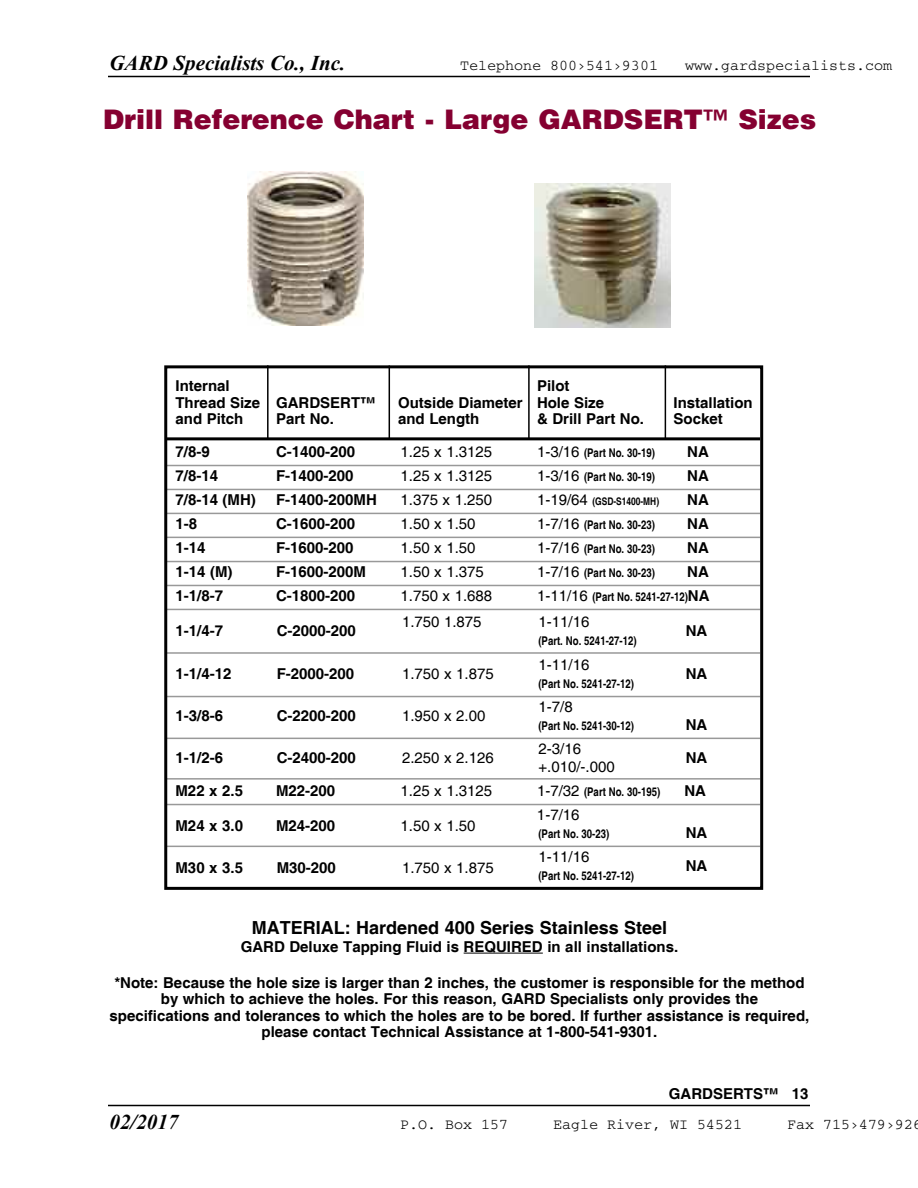
<style>
.page{position:relative;width:918px;height:1188px;background:#fff}
.page>*{position:absolute;margin:0;border:0;box-sizing:border-box;transform-origin:0 0}
.t1{font:900 27px "Helvetica LT";color:#850031}
.t2{font:italic 700 21px "Times New Roman";color:#000}
.t3{font:700 18px "Helvetica";color:#000}
.t4{font:700 15px/16.5px "Helvetica";color:#000;text-align:center}
.t5{font:15px/18px "Helvetica";color:#000}
.t6{font:15px "Courier";color:#000}
.t7{font:700 12px "Helvetica";color:#000;scale:.8 1}
.t8{font:700 10.5px "Helvetica";color:#000;scale:.8 1}
.s1{font-weight:400;font-size:15px}
.s2{font-size:15px}
</style>
<div class="page">
<hr style="left:108px;top:76px;width:702px;height:1px;background:#000">
<hr style="left:108px;top:1105px;width:702px;height:1px;background:#000">
<hr style="left:165px;top:437px;width:595px;height:3px;background:#000">
<hr style="left:267px;top:365px;width:2px;height:75px;background:#000">
<hr style="left:389px;top:365px;width:1px;height:75px;background:#000">
<hr style="left:528px;top:365px;width:2px;height:75px;background:#000">
<hr style="left:665px;top:365px;width:1px;height:75px;background:#000">
<img style="left:248px;top:172px;width:115px;height:153px">
<hr style="left:464px;top:953px;width:79px;height:1px;background:#000">
<hr style="left:165px;top:465px;width:595px;height:1px;background:#999">
<hr style="left:165px;top:489px;width:595px;height:1px;background:#999">
<hr style="left:165px;top:513px;width:595px;height:1px;background:#999">
<hr style="left:165px;top:537px;width:595px;height:1px;background:#999">
<hr style="left:165px;top:561px;width:595px;height:1px;background:#999">
<hr style="left:165px;top:585px;width:595px;height:1px;background:#999">
<hr style="left:165px;top:609px;width:595px;height:1px;background:#999">
<hr style="left:165px;top:652px;width:595px;height:2px;background:#999">
<hr style="left:165px;top:696px;width:595px;height:1px;background:#999">
<hr style="left:165px;top:738px;width:595px;height:1px;background:#999">
<hr style="left:165px;top:778px;width:595px;height:2px;background:#999">
<hr style="left:165px;top:804px;width:595px;height:1px;background:#999">
<hr style="left:165px;top:846px;width:595px;height:1px;background:#999">
<div style="left:164px;top:365px;width:599px;height:525px;border:3px solid #000"></div>
<img style="left:535px;top:184px;width:135px;height:143px">
<h2 class="t2" style="left:110px;top:51px;width:237px">GARD Specialists Co., Inc.</h2>
<p class="t6" style="left:460px;top:61px;width:200px">Telephone 800›541›9301</p>
<p class="t6" style="left:685px;top:61px;width:209px">www.gardspecialists.com</p>
<h1 class="t1" style="left:103px;top:102px;width:715px">Drill Reference Chart - Large GARDSERT™ Sizes</h1>
<p class="t4" style="left:176px;top:378px;width:56px">Internal</p>
<p class="t4" style="left:537px;top:378px;width:34px">Pilot</p>
<p class="t4" style="left:176px;top:394px;width:201px">Thread Size GARDSERT™</p>
<p class="t4" style="left:398px;top:394px;width:208px">Outside Diameter Hole Size</p>
<p class="t4" style="left:674px;top:394px;width:81px">Installation</p>
<p class="t4" style="left:176px;top:411px;width:69px">and Pitch</p>
<p class="t4" style="left:276px;top:411px;width:59px">Part No.</p>
<p class="t4" style="left:398px;top:411px;width:83px">and Length</p>
<p class="t4" style="left:537px;top:411px;width:109px">&amp; Drill Part No.</p>
<p class="t4" style="left:674px;top:411px;width:51px">Socket</p>
<p class="t4" style="left:176px;top:444px;width:36px">7/8-9</p>
<p class="t4" style="left:276px;top:444px;width:81px">C-1400-200</p>
<p class="t5" style="left:401px;top:443px;width:93px">1.25 x 1.3125</p>
<p class="t7" style="left:537px;top:446px;width:149px"><span class="s1">1-3/16</span> (Part No. 30-19)</p>
<p class="t4" style="left:687px;top:444px;width:23px">NA</p>
<p class="t4" style="left:176px;top:468px;width:44px">7/8-14</p>
<p class="t4" style="left:276px;top:468px;width:79px">F-1400-200</p>
<p class="t5" style="left:401px;top:467px;width:93px">1.25 x 1.3125</p>
<p class="t7" style="left:537px;top:470px;width:149px"><span class="s1">1-3/16</span> (Part No. 30-19)</p>
<p class="t4" style="left:687px;top:468px;width:23px">NA</p>
<p class="t4" style="left:176px;top:492px;width:82px">7/8-14 (MH)</p>
<p class="t4" style="left:276px;top:492px;width:102px">F-1400-200MH</p>
<p class="t5" style="left:401px;top:491px;width:93px">1.375 x 1.250</p>
<p class="t8" style="left:537px;top:496px;width:154px"><span class="s1">1-19/64</span> (GSD-S1400-MH)</p>
<p class="t4" style="left:687px;top:492px;width:23px">NA</p>
<p class="t4" style="left:176px;top:516px;width:23px">1-8</p>
<p class="t4" style="left:276px;top:516px;width:81px">C-1600-200</p>
<p class="t5" style="left:401px;top:515px;width:77px">1.50 x 1.50</p>
<p class="t7" style="left:537px;top:518px;width:149px"><span class="s1">1-7/16</span> (Part No. 30-23)</p>
<p class="t4" style="left:687px;top:516px;width:23px">NA</p>
<p class="t4" style="left:176px;top:540px;width:32px">1-14</p>
<p class="t4" style="left:276px;top:540px;width:79px">F-1600-200</p>
<p class="t5" style="left:401px;top:539px;width:77px">1.50 x 1.50</p>
<p class="t7" style="left:537px;top:542px;width:149px"><span class="s1">1-7/16</span> (Part No. 30-23)</p>
<p class="t4" style="left:687px;top:540px;width:23px">NA</p>
<p class="t4" style="left:176px;top:564px;width:59px">1-14 (M)</p>
<p class="t4" style="left:276px;top:564px;width:92px">F-1600-200M</p>
<p class="t5" style="left:401px;top:563px;width:85px">1.50 x 1.375</p>
<p class="t7" style="left:537px;top:566px;width:149px"><span class="s1">1-7/16</span> (Part No. 30-23)</p>
<p class="t4" style="left:687px;top:564px;width:23px">NA</p>
<p class="t4" style="left:176px;top:588px;width:49px">1-1/8-7</p>
<p class="t4" style="left:276px;top:588px;width:81px">C-1800-200</p>
<p class="t5" style="left:401px;top:587px;width:93px">1.750 x 1.688</p>
<p class="t7" style="left:537px;top:590px;width:217px"><span class="s1">1-11/16</span> (Part No. 5241-27-12)<span class="s2">NA</span></p>
<p class="t4" style="left:176px;top:622px;width:49px">1-1/4-7</p>
<p class="t4" style="left:277px;top:622px;width:81px">C-2000-200</p>
<p class="t5" style="left:402px;top:612px;width:81px">1.750 1.875</p>
<p class="t5" style="left:539px;top:612px;width:52px">1-11/16</p>
<p class="t7" style="left:538px;top:634px;width:124px">(Part. No. 5241-27-12)</p>
<p class="t4" style="left:686px;top:622px;width:23px">NA</p>
<p class="t4" style="left:176px;top:666px;width:57px">1-1/4-12</p>
<p class="t4" style="left:277px;top:666px;width:79px">F-2000-200</p>
<p class="t5" style="left:402px;top:665px;width:93px">1.750 x 1.875</p>
<p class="t4" style="left:176px;top:708px;width:49px">1-3/8-6</p>
<p class="t4" style="left:277px;top:708px;width:81px">C-2200-200</p>
<p class="t5" style="left:402px;top:707px;width:85px">1.950 x 2.00</p>
<p class="t5" style="left:539px;top:656px;width:52px">1-11/16</p>
<p class="t7" style="left:538px;top:677px;width:121px">(Part No. 5241-27-12)</p>
<p class="t4" style="left:686px;top:666px;width:23px">NA</p>
<p class="t5" style="left:539px;top:698px;width:36px">1-7/8</p>
<p class="t7" style="left:538px;top:719px;width:121px">(Part No. 5241-30-12)</p>
<p class="t4" style="left:686px;top:717px;width:23px">NA</p>
<p class="t4" style="left:176px;top:750px;width:49px">1-1/2-6</p>
<p class="t4" style="left:277px;top:750px;width:81px">C-2400-200</p>
<p class="t5" style="left:402px;top:749px;width:93px">2.250 x 2.126</p>
<p class="t5" style="left:539px;top:740px;width:78px">2-3/16 +.010/-.000</p>
<p class="t4" style="left:686px;top:750px;width:23px">NA</p>
<p class="t4" style="left:176px;top:783px;width:69px">M22 x 2.5</p>
<p class="t4" style="left:276px;top:783px;width:61px">M22-200</p>
<p class="t5" style="left:401px;top:782px;width:93px">1.25 x 1.3125</p>
<p class="t7" style="left:537px;top:785px;width:156px"><span class="s1">1-7/32</span> (Part No. 30-195)</p>
<p class="t4" style="left:684px;top:783px;width:23px">NA</p>
<p class="t4" style="left:176px;top:817px;width:69px">M24 x 3.0</p>
<p class="t4" style="left:276px;top:817px;width:61px">M24-200</p>
<p class="t5" style="left:401px;top:816px;width:77px">1.50 x 1.50</p>
<p class="t5" style="left:537px;top:806px;width:44px">1-7/16</p>
<p class="t7" style="left:538px;top:827px;width:90px">(Part No. 30-23)</p>
<p class="t4" style="left:686px;top:825px;width:23px">NA</p>
<p class="t4" style="left:176px;top:859px;width:69px">M30 x 3.5</p>
<p class="t4" style="left:277px;top:859px;width:61px">M30-200</p>
<p class="t5" style="left:402px;top:858px;width:93px">1.750 x 1.875</p>
<p class="t5" style="left:538px;top:848px;width:52px">1-11/16</p>
<p class="t7" style="left:538px;top:869px;width:121px">(Part No. 5241-27-12)</p>
<p class="t4" style="left:686px;top:858px;width:23px">NA</p>
<p class="t3" style="left:252px;top:917px;width:417px">MATERIAL: Hardened 400 Series Stainless Steel</p>
<p class="t4" style="left:241px;top:938px;width:439px">GARD Deluxe Tapping Fluid is REQUIRED in all installations.</p>
<p class="t4" style="left:110px;top:974px;width:701px">*Note: Because the hole size is larger than 2 inches, the customer is responsible for the method by which to achieve the holes. For this reason, GARD Specialists only provides the specifications and tolerances to which the holes are to be bored. If further assistance is required, please contact Technical Assistance at 1-800-541-9301.</p>
<p class="t4" style="left:669px;top:1086px;width:141px">GARDSERTS™ 13</p>
<h2 class="t2" style="left:110px;top:1110px;width:70px">02/2017</h2>
<p class="t6" style="left:400px;top:1120px;width:109px">P.O. Box 157</p>
<p class="t6" style="left:553px;top:1120px;width:191px">Eagle River, WI 54521</p>
<p class="t6" style="left:787px;top:1120px;width:136px">Fax 715›479›926</p>
</div>
